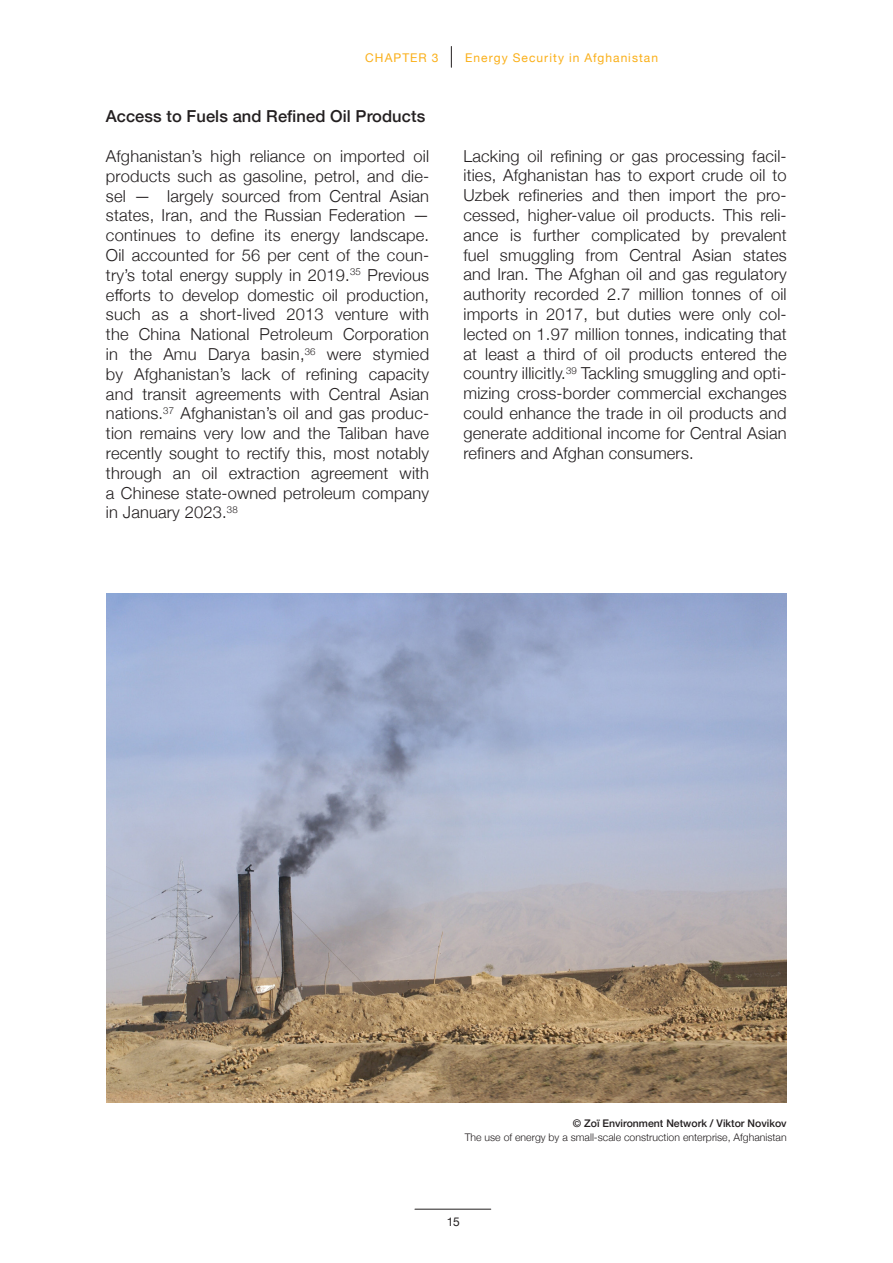
<style>
.page{position:relative;width:893px;height:1263px;background:#fff}
.page>*{position:absolute;margin:0;border:0;box-sizing:border-box;transform-origin:0 0}
.text{font:300 16.5px/19.8px "Helvetica Neue";letter-spacing:.01em;color:#231f20;text-align:justify}
.t1{font:500 16.5px "Helvetica Neue";letter-spacing:.005em;color:#231f20}
.t2{font:12px "Helvetica Neue";letter-spacing:.085em;color:#faaf18}
.t3{font:12px "Helvetica Neue";color:#231f20}
.t4{font:300 10.5px "Helvetica Neue";color:#231f20}
.t5{font:500 10.5px "Helvetica Neue";color:#231f20}
</style>
<div class="page">
<hr style="left:415px;top:1209px;width:76px;height:1px;background:#231f20">
<svg style="left:451px;top:46px;width:1px;height:21px"></svg>
<img style="left:106px;top:593px;width:681px;height:509px">
<p class="t2" style="left:365px;top:49px;width:75px">CHAPTER 3</p>
<p class="t2" style="left:465px;top:49px;width:194px">Energy Security in Afghanistan</p>
<p class="t1" style="left:106px;top:103px;width:321px">Access to Fuels and Refined Oil Products</p>
<p class="text" style="left:106px;top:145px;width:325px">Afghanistan’s high reliance on imported oil products such as gasoline, petrol, and die&shy;sel — largely sourced from Central Asian states, Iran, and the Russian Federation — continues to define its energy landscape.<br>Oil accounted for 56 per cent of the coun&shy;try’s total energy supply in 2019.<sup>35</sup> Previous efforts to develop domestic oil production, such as a short-lived 2013 venture with the China National Petroleum Corporation in the Amu Darya basin,<sup>36</sup> were stymied by Afghanistan’s lack of refining capacity and transit agreements with Central Asian nations.<sup>37</sup> Afghanistan’s oil and gas produc&shy;tion remains very low and the Taliban have recently sought to rectify this, most notably through an oil extraction agreement with a Chinese state-owned petroleum company in January 2023.<sup>38</sup></p>
<p class="text" style="left:463px;top:145px;width:325px">Lacking oil refining or gas processing facil&shy;ities, Afghanistan has to export crude oil to Uzbek refineries and then import the pro&shy;cessed, higher-value oil products. This reli&shy;ance is further complicated by prevalent fuel smuggling from Central Asian states and Iran. The Afghan oil and gas regulatory authority recorded 2.7 million tonnes of oil imports in 2017, but duties were only col&shy;lected on 1.97 million tonnes, indicating that at least a third of oil products entered the country illicitly.<sup>39</sup> Tackling smuggling and opti&shy;mizing cross-border commercial exchanges could enhance the trade in oil products and generate additional income for Central Asian refiners and Afghan consumers.</p>
<p class="t5" style="left:573px;top:1115px;width:215px">© Zoï Environment Network / Viktor Novikov</p>
<p class="t4" style="left:465px;top:1129px;width:323px">The use of energy by a small-scale construction enterprise, Afghanistan</p>
<p class="t3" style="left:447px;top:1213px;width:14px">15</p>
</div>
